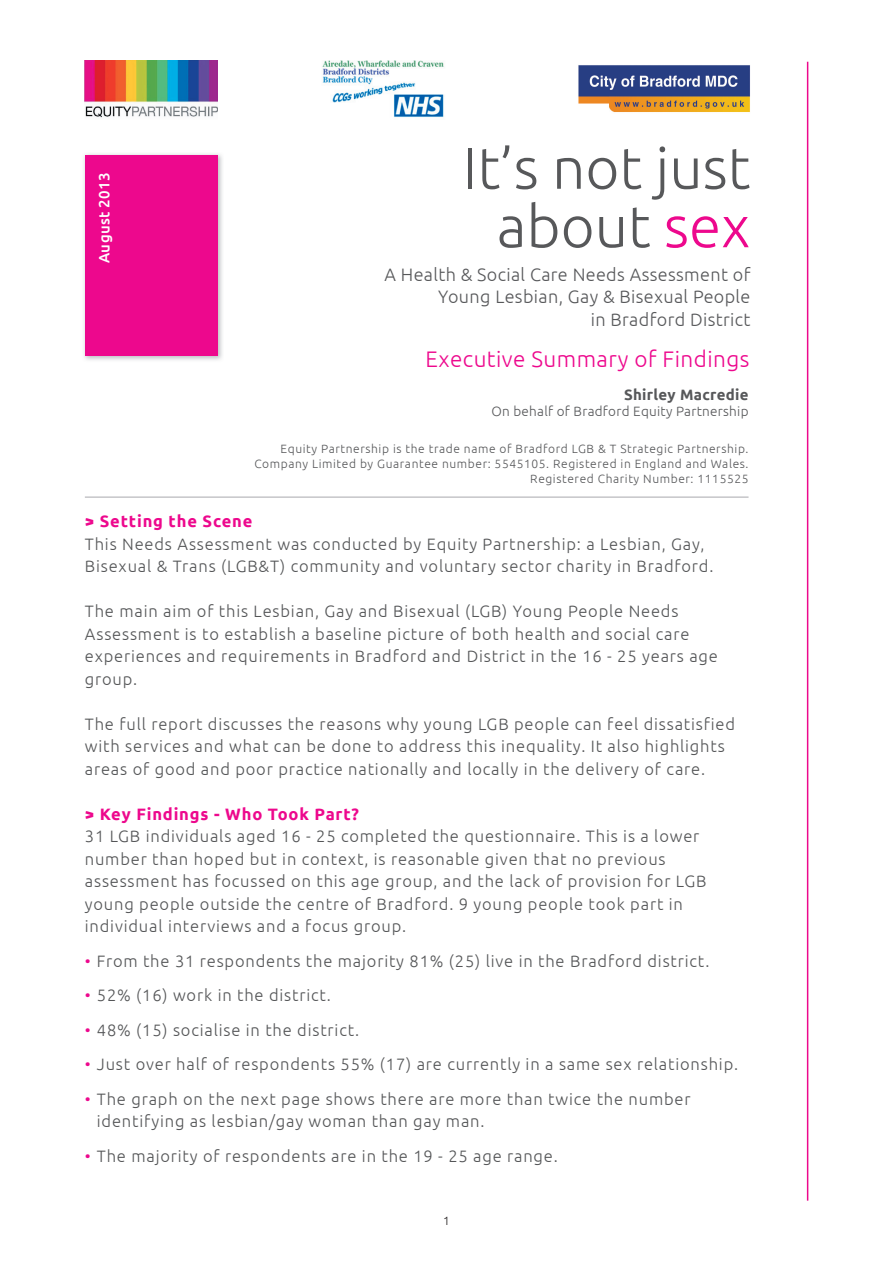
<style>
.page{position:relative;width:893px;height:1263px;background:#fff}
.page>*{position:absolute;margin:0;border:0;box-sizing:border-box;transform-origin:0 0}
.t1{font:300 58.5px/58.5px "Ubuntu";color:#57585a;text-align:center}
.t2{font:300 22.5px "Ubuntu";letter-spacing:.02em;color:#ed088d}
.t3{font:300 18px/22.5px "Ubuntu";letter-spacing:.02em;color:#57585a;text-align:right}
.t4{font:300 16.5px/22.5px "Ubuntu";letter-spacing:.05em;color:#545557}
.t5{font:700 16.5px "Ubuntu";letter-spacing:.05em;color:#ed088d}
.t6{font:700 15px "Ubuntu";letter-spacing:.02em;color:#57585a}
.t7{font:500 15px "Ubuntu";letter-spacing:.02em;color:#fff}
.t8{font:300 13.5px "Ubuntu";letter-spacing:.02em;color:#57585a}
.t9{font:300 12px/15px "Ubuntu";letter-spacing:.05em;color:#57585a;text-align:right}
.t10{font:300 12px "Ubuntu";color:#231f20}
.s1{color:#ed088d}
</style>
<div class="page">
<hr style="left:806px;top:62px;width:2px;height:1139px;background:#ed088d">
<hr style="left:85px;top:497px;width:663px;height:1px;background:#a8a9ad">
<img style="left:578px;top:65px;width:172px;height:47px">
<img style="left:322px;top:60px;width:122px;height:57px">
<img style="left:84px;top:154px;width:138px;height:206px">
<div style="left:85px;top:155px;width:132px;height:201px;background:#ed088d"></div>
<img style="left:85px;top:60px;width:132px;height:58px">
<p class="t7" style="left:95px;top:263px;width:92px;rotate:-90deg">August 2013</p>
<h1 class="t1" style="left:463px;top:138px;width:289px">It’s not just about <span class="s1">sex</span></h1>
<p class="t3" style="left:384px;top:263px;width:367px">A Health &amp; Social Care Needs Assessment of<br>Young Lesbian, Gay &amp; Bisexual People<br>in Bradford District</p>
<h2 class="t2" style="left:425px;top:346px;width:325px">Executive Summary of Findings</h2>
<p class="t6" style="left:624px;top:386px;width:126px">Shirley Macredie</p>
<p class="t8" style="left:491px;top:404px;width:259px">On behalf of Bradford Equity Partnership</p>
<p class="t9" style="left:254px;top:441px;width:495px">Equity Partnership is the trade name of Bradford LGB &amp; T Strategic Partnership.<br>Company Limited by Guarantee number: 5545105. Registered in England and Wales.<br>Registered Charity Number: 1115525</p>
<p class="t5" style="left:85px;top:512px;width:169px">&gt; Setting the Scene</p>
<p class="t4" style="left:85px;top:532px;width:630px">This Needs Assessment was conducted by Equity Partnership: a Lesbian, Gay,<br>Bisexual &amp; Trans (LGB&amp;T) community and voluntary sector charity in Bradford.</p>
<p class="t4" style="left:85px;top:600px;width:634px">The main aim of this Lesbian, Gay and Bisexual (LGB) Young People Needs Assessment is to establish a baseline picture of both health and social care experiences and requirements in Bradford and District in the 16 - 25 years age group.</p>
<p class="t4" style="left:85px;top:712px;width:651px">The full report discusses the reasons why young LGB people can feel dissatisfied with services and what can be done to address this inequality. It also highlights areas of good and poor practice nationally and locally in the delivery of care.</p>
<p class="t5" style="left:85px;top:804px;width:275px">&gt; Key Findings - Who Took Part?</p>
<p class="t4" style="left:85px;top:825px;width:623px">31 LGB individuals aged 16 - 25 completed the questionnaire. This is a lower number than hoped but in context, is reasonable given that no previous assessment has focussed on this age group, and the lack of provision for LGB young people outside the centre of Bradford. 9 young people took part in individual interviews and a focus group.</p>
<p class="t4" style="left:85px;top:949px;width:626px"><span class="s1">•</span> From the 31 respondents the majority 81% (25) live in the Bradford district.</p>
<p class="t4" style="left:85px;top:984px;width:248px"><span class="s1">•</span> 52% (16) work in the district.</p>
<p class="t4" style="left:85px;top:1018px;width:276px"><span class="s1">•</span> 48% (15) socialise in the district.</p>
<p class="t4" style="left:85px;top:1053px;width:654px"><span class="s1">•</span> Just over half of respondents 55% (17) are currently in a same sex relationship.</p>
<p class="t4" style="left:97px;top:1087px;width:595px;text-indent:-12px"><span class="s1">•</span> The graph on the next page shows there are more than twice the number identifying as lesbian/gay woman than gay man.</p>
<p class="t4" style="left:85px;top:1144px;width:474px"><span class="s1">•</span> The majority of respondents are in the 19 - 25 age range.</p>
<p class="t10" style="left:443px;top:1214px;width:8px">1</p>
</div>
